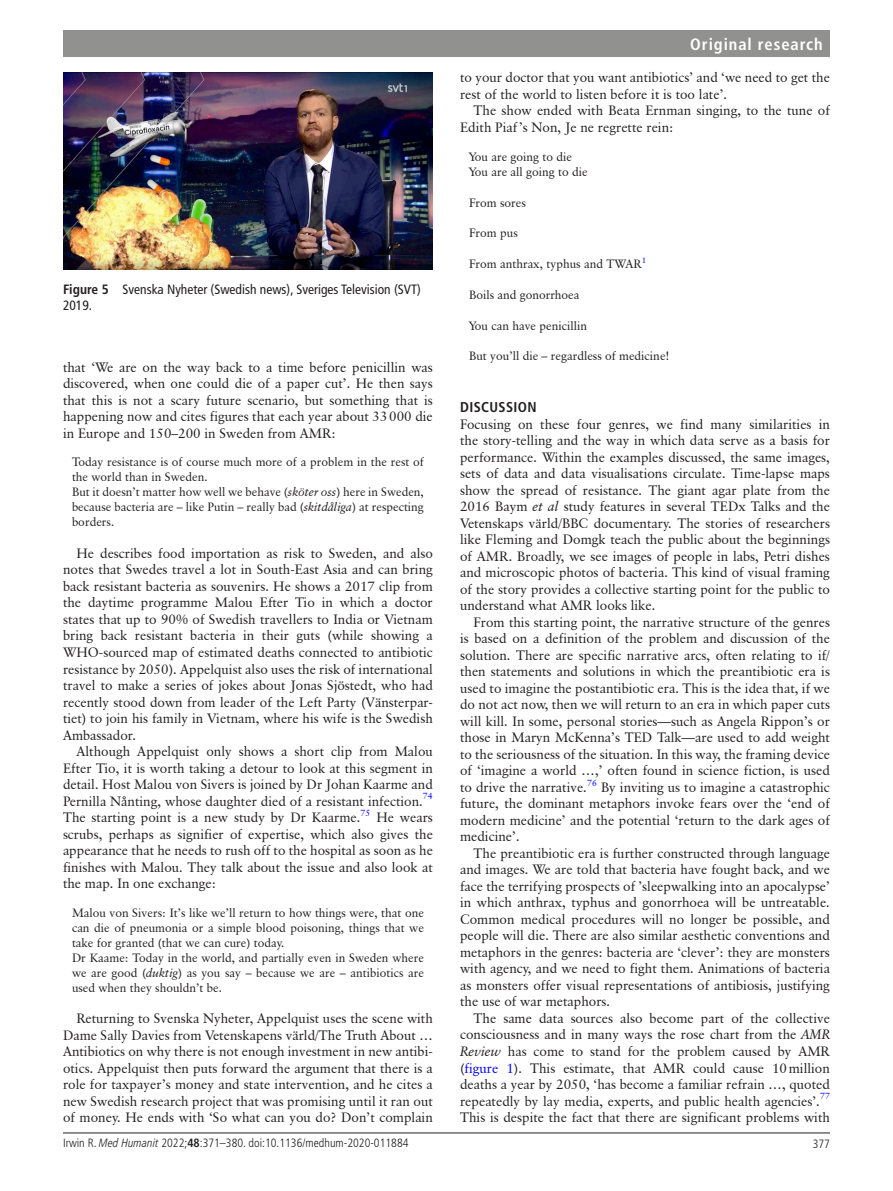
<style>
.page{position:relative;width:893px;height:1191px;background:#fff}
.page>*{position:absolute;margin:0;border:0;box-sizing:border-box;transform-origin:0 0}
.t1{font:700 condensed 16.5px "Frutiger LT Pro";letter-spacing:.055em;color:#fff}
.t2{font:700 condensed 14.25px "Frutiger LT Pro";letter-spacing:.025em;color:#231f20}
.t3{font:13.5px/16.5px "Classical Garamond BT";color:#231f20;text-align:justify}
.t4{font:condensed 13.5px/16.5px "Frutiger LT Pro";color:#231f20}
.t5{font:12px/15px "Classical Garamond BT";color:#231f20}
.t6{font:300 condensed 12px "Frutiger LT Pro";color:#231f20}
.t7{font:7.95px "Classical Garamond BT";color:#00f}
.s1{font-weight:700}
.s2{font-style:italic}
.s3{color:#00f}
</style>
<div class="page">
<hr style="left:63px;top:1132px;width:767px;height:1px;background:#231f20">
<div style="left:64px;top:31px;width:765px;height:25px;background:#919190"></div>
<div style="left:63px;top:30px;width:767px;height:27px;border:2px solid #919190"></div>
<img style="left:63px;top:72px;width:370px;height:198px">
<p class="t4" style="left:63px;top:281px;width:359px"><span class="s1">Figure 5</span> Svenska Nyheter (Swedish news), Sveriges Television (SVT)<br>2019.</p>
<p class="t3" style="left:63px;top:359px;width:371px">that ‘We are on the way back to a time before penicillin was discovered, when one could die of a paper cut’. He then says that this is not a scary future scenario, but something that is happening now and cites figures that each year about 33000 die in Europe and 150–200 in Sweden from AMR:</p>
<p class="t5" style="left:72px;top:454px;width:353px">Today resistance is of course much more of a problem in the rest of the world than in Sweden.<br>But it doesn’t matter how well we behave (<span class="s2">sköter oss</span>) here in Sweden, because bacteria are – like Putin – really bad (<span class="s2">skitdåliga</span>) at respecting borders.</p>
<p class="t3" style="left:63px;top:545px;width:371px;text-indent:14px">He describes food importation as risk to Sweden, and also notes that Swedes travel a lot in South-East Asia and can bring back resistant bacteria as souvenirs. He shows a 2017 clip from the daytime programme Malou Efter Tio in which a doctor states that up to 90% of Swedish travellers to India or Vietnam bring back resistant bacteria in their guts (while showing a WHO-sourced map of estimated deaths connected to antibiotic resistance by 2050). Appelquist also uses the risk of international travel to make a series of jokes about Jonas Sjöstedt, who had recently stood down from leader of the Left Party (Vänsterpar&shy;tiet) to join his family in Vietnam, where his wife is the Swedish Ambassador.</p>
<p class="t3" style="left:63px;top:743px;width:371px;text-indent:14px">Although Appelquist only shows a short clip from Malou Efter Tio, it is worth taking a detour to look at this segment in detail. Host Malou von Sivers is joined by Dr Johan Kaarme and Pernilla Nånting, whose daughter died of a resistant infection.<sup>74<br></sup>The starting point is a new study by Dr Kaarme.<sup>75</sup> He wears scrubs, perhaps as signifier of expertise, which also gives the appearance that he needs to rush off to the hospital as soon as he finishes with Malou. They talk about the issue and also look at the map. In one exchange:</p>
<p class="t5" style="left:72px;top:904px;width:353px">Malou von Sivers: It’s like we’ll return to how things were, that one can die of pneumonia or a simple blood poisoning, things that we take for granted (that we can cure) today.<br>Dr Kaame: Today in the world, and partially even in Sweden where we are good (<span class="s2">duktig</span>) as you say – because we are – antibiotics are used when they shouldn’t be.</p>
<p class="t3" style="left:63px;top:1010px;width:371px;text-indent:14px">Returning to Svenska Nyheter, Appelquist uses the scene with Dame Sally Davies from Vetenskapens värld/The Truth About … Antibiotics on why there is not enough investment in new antibi&shy;otics. Appelquist then puts forward the argument that there is a role for taxpayer’s money and state intervention, and he cites a new Swedish research project that was promising until it ran out of money. He ends with ‘So what can you do? Don’t complain</p>
<p class="t1" style="left:690px;top:34px;width:134px">Original research</p>
<p class="t3" style="left:460px;top:69px;width:371px">to your doctor that you want antibiotics’ and ‘we need to get the rest of the world to listen before it is too late’.</p>
<p class="t3" style="left:460px;top:102px;width:371px;text-indent:14px">The show ended with Beata Ernman singing, to the tune of<br>Edith Piaf’s Non, Je ne regrette rein:</p>
<p class="t5" style="left:469px;top:149px;width:120px">You are going to die<br>You are all going to die</p>
<p class="t5" style="left:469px;top:195px;width:58px">From sores</p>
<p class="t5" style="left:469px;top:226px;width:50px">From pus</p>
<p class="t5" style="left:469px;top:256px;width:174px">From anthrax, typhus and TWAR</p>
<p class="t7" style="left:642px;top:255px;width:6px">1</p>
<p class="t5" style="left:469px;top:287px;width:112px">Boils and gonorrhoea</p>
<p class="t5" style="left:469px;top:318px;width:119px">You can have penicillin</p>
<p class="t5" style="left:469px;top:348px;width:202px">But you’ll die – regardless of medicine!</p>
<p class="t2" style="left:460px;top:399px;width:78px">DISCUSSION</p>
<p class="t3" style="left:460px;top:416px;width:371px">Focusing on these four genres, we find many similarities in the story-telling and the way in which data serve as a basis for performance. Within the examples discussed, the same images, sets of data and data visualisations circulate. Time-lapse maps show the spread of resistance. The giant agar plate from the 2016 Baym <span class="s2">et al</span> study features in several TEDx Talks and the Vetenskaps värld/BBC documentary. The stories of researchers like Fleming and Domgk teach the public about the beginnings of AMR. Broadly, we see images of people in labs, Petri dishes and microscopic photos of bacteria. This kind of visual framing of the story provides a collective starting point for the public to understand what AMR looks like.</p>
<p class="t3" style="left:460px;top:613px;width:371px;text-indent:14px">From this starting point, the narrative structure of the genres is based on a definition of the problem and discussion of the solution. There are specific narrative arcs, often relating to if/ then statements and solutions in which the preantibiotic era is used to imagine the postantibiotic era. This is the idea that, if we do not act now, then we will return to an era in which paper cuts will kill. In some, personal stories—such as Angela Rippon’s or those in Maryn McKenna’s TED Talk—are used to add weight to the seriousness of the situation. In this way, the framing device of ‘imagine a world …,’ often found in science fiction, is used to drive the narrative.<sup>76</sup> By inviting us to imagine a catastrophic future, the dominant metaphors invoke fears over the ‘end of modern medicine’ and the potential ‘return to the dark ages of medicine’.</p>
<p class="t3" style="left:460px;top:844px;width:371px;text-indent:14px">The preantibiotic era is further constructed through language and images. We are told that bacteria have fought back, and we face the terrifying prospects of ’sleepwalking into an apocalypse’ in which anthrax, typhus and gonorrhoea will be untreatable.<br>Common medical procedures will no longer be possible, and people will die. There are also similar aesthetic conventions and metaphors in the genres: bacteria are ‘clever’: they are monsters with agency, and we need to fight them. Animations of bacteria as monsters offer visual representations of antibiosis, justifying the use of war metaphors.</p>
<p class="t3" style="left:460px;top:1009px;width:371px;text-indent:14px">The same data sources also become part of the collective consciousness and in many ways the rose chart from the <span class="s2">AMR Review</span> has come to stand for the problem caused by AMR (<span class="s3">figure 1</span>). This estimate, that AMR could cause 10million deaths a year by 2050, ‘has become a familiar refrain …, quoted repeatedly by lay media, experts, and public health agencies’.<sup>77<br></sup>This is despite the fact that there are significant problems with</p>
<p class="t6" style="left:63px;top:1136px;width:347px">Irwin R. <span class="s2">Med Humanit</span> 2022;<span class="s1">48</span>:371–380. doi:10.1136/medhum-2020-011884</p>
<p class="t6" style="left:813px;top:1136px;width:19px">377</p>
</div>
